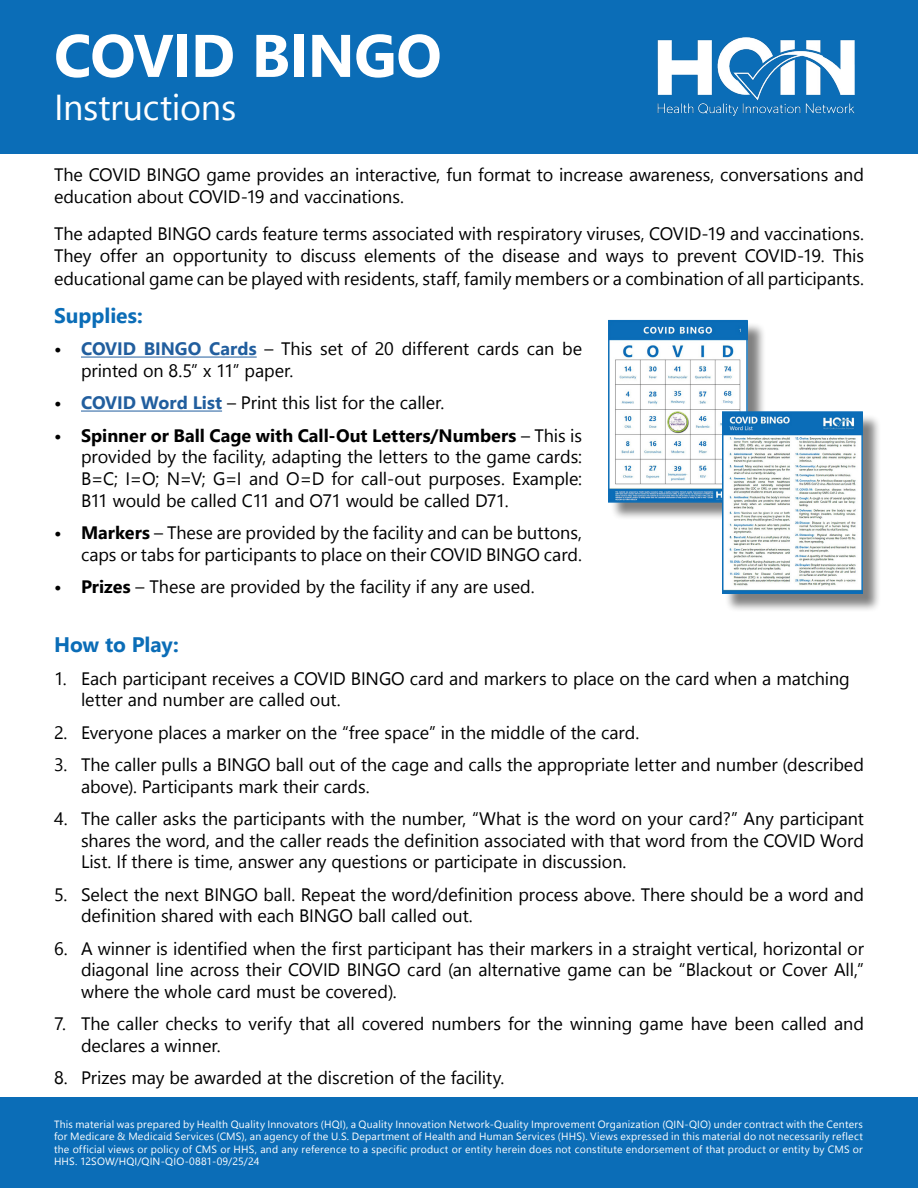
<style>
.page{position:relative;width:918px;height:1188px;background:#fff}
.page>*{position:absolute;margin:0;border:0;box-sizing:border-box;transform-origin:0 0}
.t1{font:700 60px "Nirmala UI";letter-spacing:-.015em;color:#fff}
.t2{font:36px "Nirmala UI";letter-spacing:-.01em;color:#fff}
.t3{font:700 21px "Nirmala UI";letter-spacing:-.005em;color:#0b6db7}
.t4{font:18px/21.6px "Nirmala UI";letter-spacing:-.005em;color:#000}
.t5{font:10.5px/12.6px "Nirmala UI";letter-spacing:.015em;color:#fff;text-align:justify}
.s1{font-weight:700}
.s2{font-weight:700;color:#215e9e}
</style>
<div class="page">
<div style="left:0;top:0;width:918px;height:153px;background:#0b6db7"></div>
<img style="left:657px;top:37px;width:198px;height:79px">
<div style="left:610px;top:322px;width:156px;height:199px;background:#000;opacity:.5"></div>
<img style="left:611px;top:323px;width:134px;height:177px">
<div style="left:608px;top:320px;width:140px;height:183px;border:2px solid #0b6db7"></div>
<div style="left:724px;top:414px;width:158px;height:199px;background:#000;opacity:.5"></div>
<img style="left:725px;top:414px;width:135px;height:177px">
<div style="left:722px;top:411px;width:141px;height:183px;border:2px solid #0b6db7"></div>
<hr style="left:81px;top:357px;width:176px;height:1px;background:#215e9e">
<hr style="left:81px;top:411px;width:141px;height:1px;background:#215e9e">
<div style="left:0;top:1097px;width:918px;height:91px;background:#0b6db7"></div>
<p class="t1" style="left:54px;top:6px;width:389px">COVID BINGO</p>
<p class="t2" style="left:54px;top:78px;width:184px">Instructions</p>
<p class="t4" style="left:54px;top:162px;width:812px;line-height:22.5px">The COVID BINGO game provides an interactive, fun format to increase awareness, conversations and education about COVID-19 and vaccinations.</p>
<p class="t4" style="left:54px;top:221px;width:812px;line-height:22.5px;text-align:justify">The adapted BINGO cards feature terms associated with respiratory viruses, COVID-19 and vaccinations.<br>They offer an opportunity to discuss elements of the disease and ways to prevent COVID-19. This educational game can be played with residents, staff, family members or a combination of all participants.</p>
<p class="t3" style="left:54px;top:298px;width:90px">Supplies:</p>
<p class="t4" style="left:81px;top:337px;width:503px;text-indent:-27px"><span class="s1">•</span> <span class="s2">COVID BINGO Cards</span> – This set of 20 different cards can be printed on 8.5” x 11” paper.</p>
<p class="t4" style="left:54px;top:391px;width:392px"><span class="s1">•</span> <span class="s2">COVID Word List</span> – Print this list for the caller.</p>
<p class="t4" style="left:81px;top:424px;width:503px;text-align:justify;text-indent:-27px"><span class="s1">• Spinner or Ball Cage with Call-Out Letters/Numbers</span> – This is provided by the facility, adapting the letters to the game cards:<br>B=C; I=O; N=V; G=I and O=D for call-out purposes. Example:<br>B11 would be called C11 and O71 would be called D71.</p>
<p class="t4" style="left:54px;top:521px;width:530px;text-align:right"><span class="s1">• Markers</span> – These are provided by the facility and can be buttons, caps or tabs for participants to place on their COVID BINGO card.</p>
<p class="t4" style="left:54px;top:575px;width:482px"><span class="s1">• Prizes</span> – These are provided by the facility if any are used.</p>
<p class="t3" style="left:54px;top:628px;width:126px">How to Play:</p>
<p class="t4" style="left:81px;top:667px;width:770px;text-indent:-27px">1. Each participant receives a COVID BINGO card and markers to place on the card when a matching letter and number are called out.</p>
<p class="t4" style="left:54px;top:721px;width:587px">2. Everyone places a marker on the “free space” in the middle of the card.</p>
<p class="t4" style="left:81px;top:753px;width:785px;text-indent:-27px">3. The caller pulls a BINGO ball out of the cage and calls the appropriate letter and number (described above). Participants mark their cards.</p>
<p class="t4" style="left:81px;top:807px;width:785px;text-align:justify;text-indent:-27px">4. The caller asks the participants with the number, “What is the word on your card?” Any participant shares the word, and the caller reads the definition associated with that word from the COVID Word List. If there is time, answer any questions or participate in discussion.</p>
<p class="t4" style="left:81px;top:883px;width:784px;text-indent:-27px">5. Select the next BINGO ball. Repeat the word/definition process above. There should be a word and definition shared with each BINGO ball called out.</p>
<p class="t4" style="left:81px;top:937px;width:785px;text-align:justify;text-indent:-27px">6. A winner is identified when the first participant has their markers in a straight vertical, horizontal or diagonal line across their COVID BINGO card (an alternative game can be “Blackout or Cover All,” where the whole card must be covered).</p>
<p class="t4" style="left:81px;top:1012px;width:785px;text-indent:-27px">7. The caller checks to verify that all covered numbers for the winning game have been called and declares a winner.</p>
<p class="t4" style="left:54px;top:1066px;width:452px">8. Prizes may be awarded at the discretion of the facility.</p>
<p class="t5" style="left:54px;top:1117px;width:810px">This material was prepared by Health Quality Innovators (HQI), a Quality Innovation Network-Quality Improvement Organization (QIN-QIO) under contract with the Centers for Medicare &amp; Medicaid Services (CMS), an agency of the U.S. Department of Health and Human Services (HHS). Views expressed in this material do not necessarily reflect the official views or policy of CMS or HHS, and any reference to a specific product or entity herein does not constitute endorsement of that product or entity by CMS or HHS. 12SOW/HQI/QIN-QIO-0881-09/25/24</p>
</div>
